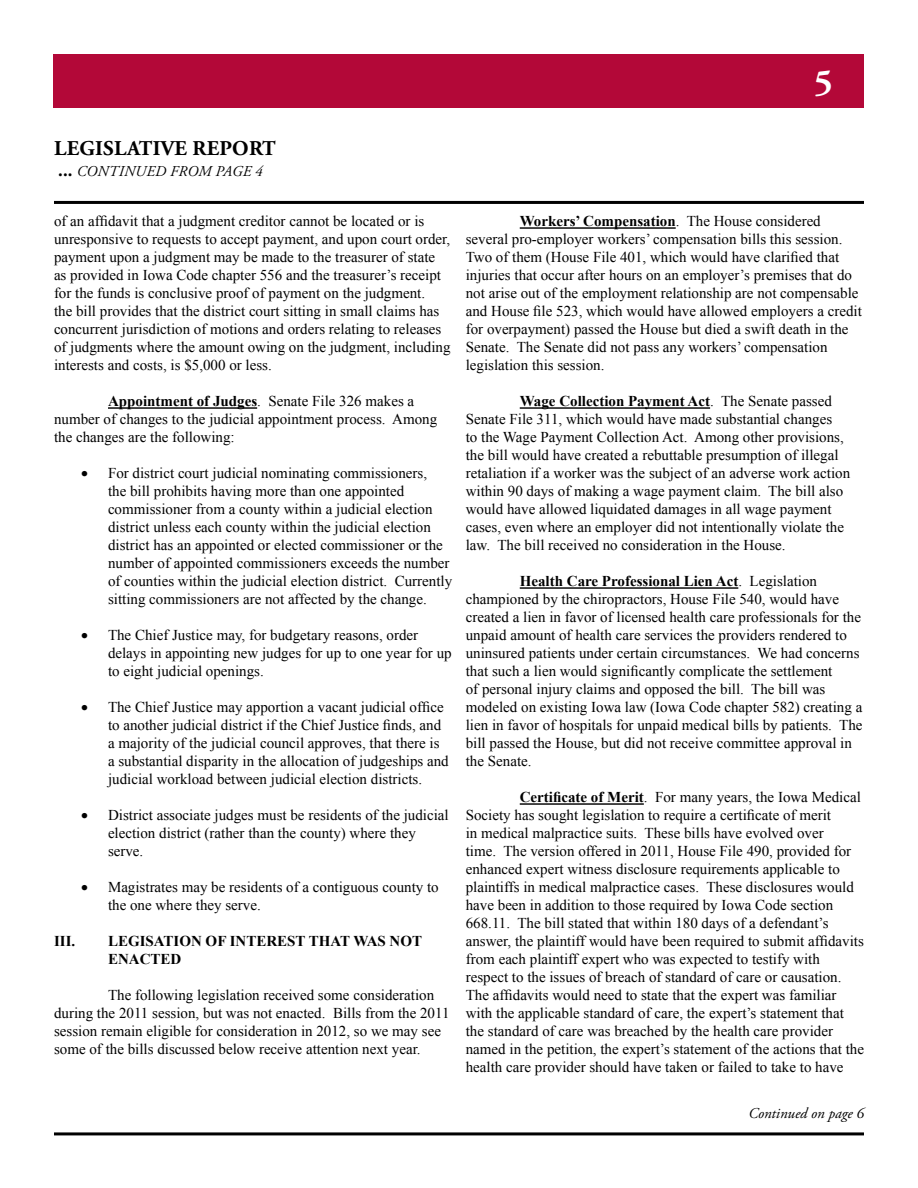
<style>
.page{position:relative;width:918px;height:1188px;background:#fff}
.page>*{position:absolute;margin:0;border:0;box-sizing:border-box;transform-origin:0 0}
.t1{font:700 36px "Adobe Garamond Pro";color:#fff}
.t2{font:700 21px "Adobe Garamond Pro";letter-spacing:.015em;color:#000}
.t3{font:15px/18px "Times New Roman";color:#000}
.t4{font:700 15px/18px "Times New Roman";color:#000}
.t5{font:italic 15px "Adobe Garamond Pro";letter-spacing:.25em;color:#000}
.t6{font:italic 15px "Adobe Garamond Pro";color:#000}
.s1{font-weight:700;font-style:normal;font-size:18px}
.s2{font-weight:700}
</style>
<div class="page">
<div style="left:54px;top:54px;width:810px;height:54px;background:#b30838"></div>
<hr style="left:54px;top:201px;width:810px;height:3px;background:#000">
<hr style="left:54px;top:1132px;width:810px;height:3px;background:#000">
<hr style="left:108px;top:407px;width:149px;height:2px;background:#000">
<hr style="left:520px;top:227px;width:156px;height:2px;background:#000">
<hr style="left:520px;top:407px;width:190px;height:2px;background:#000">
<hr style="left:520px;top:587px;width:218px;height:2px;background:#000">
<hr style="left:520px;top:803px;width:124px;height:2px;background:#000">
<h1 class="t1" style="left:814px;top:61px;width:20px">5</h1>
<h2 class="t2" style="left:54px;top:136px;width:223px">LEGISLATIVE REPORT</h2>
<p class="t5" style="left:58px;top:162px;width:162px"><span class="s1">...</span> CONTI NUED FROM PAG</p>
<p class="t6" style="left:243px;top:162px;width:21px">E 4</p>
<p class="t3" style="left:54px;top:212px;width:398px">of an affidavit that a judgment creditor cannot be located or is unresponsive to requests to accept payment, and upon court order, payment upon a judgment may be made to the treasurer of state as provided in Iowa Code chapter 556 and the treasurer’s receipt for the funds is conclusive proof of payment on the judgment.<br>the bill provides that the district court sitting in small claims has concurrent jurisdiction of motions and orders relating to releases of judgments where the amount owing on the judgment, including interests and costs, is $5,000 or less.</p>
<p class="t3" style="left:54px;top:392px;width:385px;text-indent:54px"><span class="s2">Appointment of Judges</span>. Senate File 326 makes a number of changes to the judicial appointment process. Among the changes are the following:</p>
<p class="t3" style="left:108px;top:464px;width:346px;text-indent:-27px">• For district court judicial nominating commissioners,<br>the bill prohibits having more than one appointed commissioner from a county within a judicial election district unless each county within the judicial election district has an appointed or elected commissioner or the number of appointed commissioners exceeds the number of counties within the judicial election district. Currently sitting commissioners are not affected by the change.</p>
<p class="t3" style="left:108px;top:626px;width:345px;text-indent:-27px">• The Chief Justice may, for budgetary reasons, order delays in appointing new judges for up to one year for up to eight judicial openings.</p>
<p class="t3" style="left:108px;top:698px;width:342px;text-indent:-27px">• The Chief Justice may apportion a vacant judicial office to another judicial district if the Chief Justice finds, and a majority of the judicial council approves, that there is a substantial disparity in the allocation of judgeships and judicial workload between judicial election districts.</p>
<p class="t3" style="left:108px;top:806px;width:342px;text-indent:-27px">• District associate judges must be residents of the judicial election district (rather than the county) where they serve.</p>
<p class="t3" style="left:108px;top:878px;width:332px;text-indent:-27px">• Magistrates may be residents of a contiguous county to the one where they serve.</p>
<p class="t4" style="left:54px;top:932px;width:23px">III.</p>
<p class="t4" style="left:108px;top:932px;width:316px">Legisation of Interest That Was NOt<br>Enacted</p>
<p class="t3" style="left:54px;top:986px;width:397px;text-indent:54px">The following legislation received some consideration during the 2011 session, but was not enacted. Bills from the 2011 session remain eligible for consideration in 2012, so we may see some of the bills discussed below receive attention next year.</p>
<p class="t3" style="left:466px;top:212px;width:398px;text-indent:54px"><span class="s2">Workers’ C ompensation</span>. The House considered several pro-employer workers’ compensation bills this session.<br>Two of them (House File 401, which would have clarified that injuries that occur after hours on an employer’s premises that do not arise out of the employment relationship are not compensable and House file 523, which would have allowed employers a credit for overpayment) passed the House but died a swift death in the Senate. The Senate did not pass any workers’ compensation legislation this session.</p>
<p class="t3" style="left:466px;top:392px;width:386px;text-indent:54px"><span class="s2">Wage C ollection Payment Act</span>. The Senate passed Senate File 311, which would have made substantial changes<br>to the Wage Payment Collection Act. Among other provisions, the bill would have created a rebuttable presumption of illegal retaliation if a worker was the subject of an adverse work action within 90 days of making a wage payment claim. The bill also would have allowed liquidated damages in all wage payment cases, even where an employer did not intentionally violate the law. The bill received no consideration in the House.</p>
<p class="t3" style="left:466px;top:572px;width:398px;text-indent:54px"><span class="s2">Health C are Professional Lien Act</span>. Legislation championed by the chiropractors, House File 540, would have created a lien in favor of licensed health care professionals for the unpaid amount of health care services the providers rendered to uninsured patients under certain circumstances. We had concerns that such a lien would significantly complicate the settlement<br>of personal injury claims and opposed the bill. The bill was modeled on existing Iowa law (Iowa Code chapter 582) creating a lien in favor of hospitals for unpaid medical bills by patients. The bill passed the House, but did not receive committee approval in the Senate.</p>
<p class="t3" style="left:466px;top:788px;width:400px;text-indent:54px"><span class="s2">Certificate of Merit</span>. For many years, the Iowa Medical Society has sought legislation to require a certificate of merit<br>in medical malpractice suits. These bills have evolved over<br>time. The version offered in 2011, House File 490, provided for enhanced expert witness disclosure requirements applicable to plaintiffs in medical malpractice cases. These disclosures would have been in addition to those required by Iowa Code section 668.11. The bill stated that within 180 days of a defendant’s answer, the plaintiff would have been required to submit affidavits from each plaintiff expert who was expected to testify with respect to the issues of breach of standard of care or causation.<br>The affidavits would need to state that the expert was familiar with the applicable standard of care, the expert’s statement that the standard of care was breached by the health care provider named in the petition, the expert’s statement of the actions that the health care provider should have taken or failed to take to have</p>
<p class="t6" style="left:748px;top:1104px;width:117px">CONTINUED ON PAGE 6</p>
</div>
